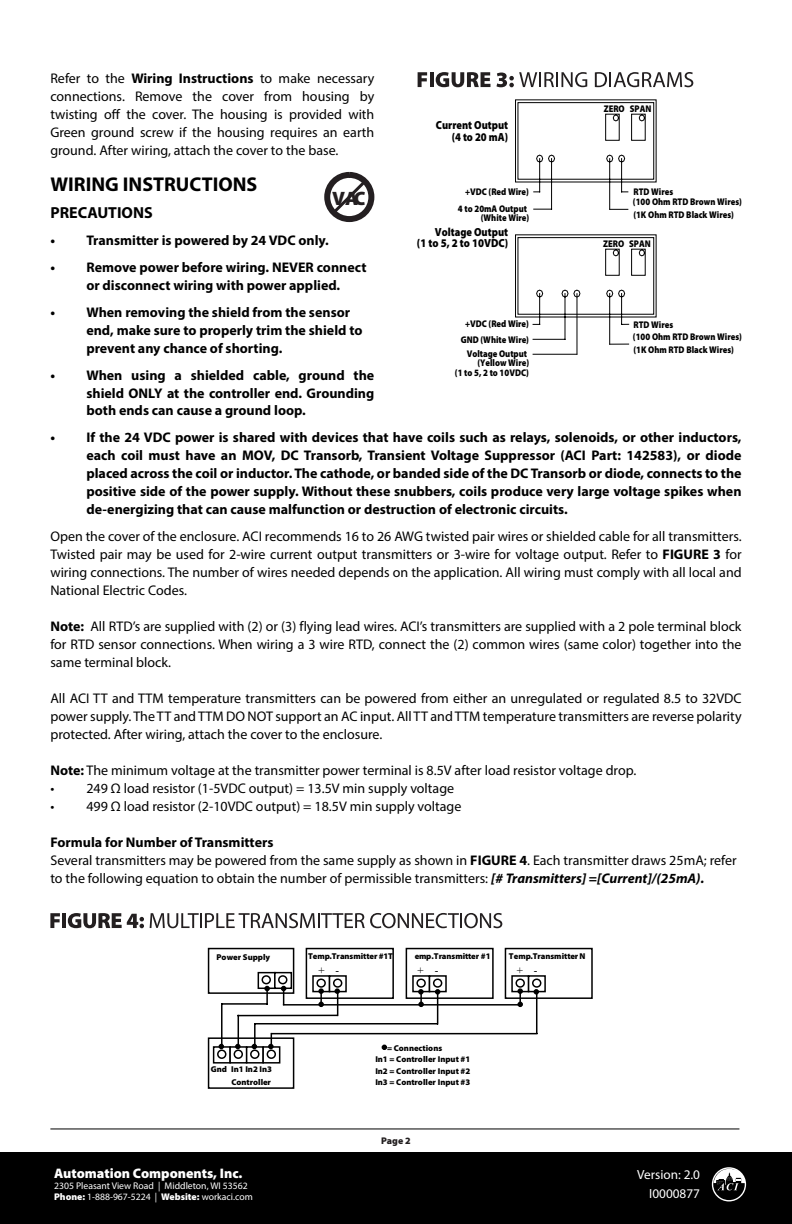
<style>
.page{position:relative;width:792px;height:1224px;background:#fff}
.page>*{position:absolute;margin:0;border:0;box-sizing:border-box;transform-origin:0 0}
.t1{font:700 20px "Myriad Pro";color:#000}
.t2{font:900 19.4px "Myriad Pro";color:#241f21}
.t3{font:700 16px "Myriad Pro";color:#000}
.t4{font:14px/18px "Myriad Pro";color:#000;text-align:justify}
.t5{font:700 14px/18px "Myriad Pro";color:#000}
.t6{font:900 13.8px "Myriad Pro";color:#fff}
.t7{font:13.2px/19px "Myriad Pro";color:#fff;text-align:right}
.t8{font:900 11.8px/11.8px "Myriad Pro";color:#000;text-align:right;scale:.87 1}
.t9{font:11px "Times New Roman";color:#000}
.t10{font:900 9.8px/9.8px "Myriad Pro";color:#000;text-align:right;scale:.87 1}
.t11{font:9.6px/11px "Myriad Pro";color:#fff}
.t12{font:900 9.6px "Myriad Pro";color:#231f20}
.t13{font:900 8.4px/11.6px "Myriad Pro";color:#000}
.s1{font-weight:700}
.s2{font-weight:700;font-style:italic}
.s3{font-weight:900}
</style>
<div class="page">
<div style="left:0;top:1152px;width:792px;height:72px;background:#000"></div>
<svg style="left:712px;top:1167px;width:34px;height:34px"></svg>
<hr style="left:50px;top:1128px;width:689px;height:1px;background:#000">
<svg style="left:515px;top:99px;width:142px;height:246px"></svg>
<hr style="left:576px;top:294px;width:1px;height:60px;background:#000">
<hr style="left:533px;top:354px;width:44px;height:1px;background:#000">
<div style="left:208px;top:948px;width:86px;height:46px;border:2px solid #000"></div>
<div style="left:208px;top:1037px;width:86px;height:52px;border:2px solid #000"></div>
<div style="left:306px;top:948px;width:88px;height:51px;background:#fff;border:2px solid #000"></div>
<div style="left:406px;top:948px;width:88px;height:51px;background:#fff;border:2px solid #000"></div>
<div style="left:505px;top:948px;width:88px;height:51px;background:#fff;border:2px solid #000"></div>
<div style="left:528px;top:975px;width:18px;height:17px;background:#fff;border:2px solid #000"></div>
<svg style="left:258px;top:972px;width:16px;height:17px"></svg>
<svg style="left:274px;top:972px;width:18px;height:2px"></svg>
<div style="left:213px;top:1046px;width:18px;height:18px;background:#fff;border:2px solid #000"></div>
<div style="left:229px;top:1046px;width:18px;height:18px;background:#fff;border:2px solid #000"></div>
<div style="left:246px;top:1046px;width:18px;height:18px;background:#fff;border:2px solid #000"></div>
<div style="left:262px;top:1046px;width:18px;height:18px;background:#fff;border:2px solid #000"></div>
<hr style="left:222px;top:1003px;width:45px;height:2px;background:#000">
<hr style="left:221px;top:1004px;width:2px;height:43px;background:#000">
<hr style="left:238px;top:1015px;width:99px;height:1px;background:#000">
<hr style="left:238px;top:1016px;width:1px;height:31px;background:#000">
<hr style="left:254px;top:1024px;width:2px;height:23px;background:#000">
<hr style="left:255px;top:1023px;width:182px;height:1px;background:#000">
<hr style="left:437px;top:992px;width:1px;height:32px;background:#000">
<hr style="left:272px;top:1033px;width:265px;height:1px;background:#000">
<hr style="left:536px;top:993px;width:1px;height:40px;background:#000">
<svg style="left:216px;top:1034px;width:61px;height:26px"></svg>
<svg style="left:382px;top:1045px;width:5px;height:5px"></svg>
<svg style="left:261px;top:974px;width:281px;height:41px"></svg>
<svg style="left:331px;top:178px;width:38px;height:38px"></svg>
<div style="left:324px;top:172px;width:50px;height:50px;border:6px solid #241f21;border-radius:50%"></div>
<svg style="left:418px;top:72px;width:9px;height:15px"></svg>
<hr style="left:430px;top:72px;width:4px;height:15px;background:#231f20">
<svg style="left:436px;top:72px;width:54px;height:15px"></svg>
<svg style="left:496px;top:72px;width:91px;height:15px"></svg>
<svg style="left:595px;top:72px;width:98px;height:15px"></svg>
<svg style="left:50px;top:913px;width:10px;height:15px"></svg>
<hr style="left:62px;top:913px;width:4px;height:15px;background:#231f20">
<svg style="left:68px;top:913px;width:76px;height:15px"></svg>
<svg style="left:150px;top:913px;width:352px;height:15px"></svg>
<p class="t4" style="left:50px;top:69px;width:326px">Refer to the <span class="s1">Wiring Instructions</span> to make necessary connections. Remove the cover from housing by twisting off the cover. The housing is provided with Green ground screw if the housing requires an earth ground. After wiring, attach the cover to the base.</p>
<p class="t1" style="left:50px;top:171px;width:208px">WIRING INSTRUCTIONS</p>
<p class="t3" style="left:50px;top:202px;width:104px">PRECAUTIONS</p>
<p class="t5" style="left:50px;top:230px;width:280px">• Transmitter is powered by 24 VDC only.</p>
<p class="t5" style="left:86px;top:257px;width:282px;text-indent:-36px">• Remove power before wiring. NEVER connect or disconnect wiring with power applied.</p>
<p class="t5" style="left:86px;top:302px;width:278px;text-indent:-36px">• When removing the shield from the sensor end, make sure to properly trim the shield to prevent any chance of shorting.</p>
<p class="t5" style="left:50px;top:365px;width:325px;text-align:right">• When using a shielded cable, ground the shield ONLY at the controller end. Grounding</p>
<h2 class="t2" style="left:332px;top:185px;width:35px">VAC</h2>
<p class="t8" style="left:436px;top:119px;width:85px">Current Output (4 to 20 mA)</p>
<p class="t10" style="left:458px;top:182px;width:83px;line-height:17px">+VDC (Red Wire)<br>4 to 20mA Output</p>
<p class="t10" style="left:481px;top:213px;width:57px">(White Wire)</p>
<p class="t8" style="left:417px;top:225px;width:106px">Voltage Output<br>(1 to 5, 2 to 10VDC)</p>
<p class="t10" style="left:461px;top:316px;width:80px;line-height:15.6px;text-align:center">+VDC (Red Wire)<br>GND (White Wire)</p>
<p class="t10" style="left:455px;top:348px;width:87px">Voltage Output (Yellow Wire)<br>(1 to 5, 2 to 10VDC)</p>
<p class="t10" style="left:604px;top:103px;width:56px">ZERO SPAN</p>
<p class="t10" style="left:633px;top:187px;width:127px;text-align:left">RTD Wires<br>(100 Ohm RTD Brown Wires)</p>
<p class="t10" style="left:633px;top:209px;width:117px">(1K Ohm RTD Black Wires)</p>
<p class="t10" style="left:603px;top:239px;width:56px">ZERO SPAN</p>
<p class="t10" style="left:633px;top:318px;width:127px;line-height:11.8px;text-align:left">RTD Wires<br>(100 Ohm RTD Brown Wires)</p>
<p class="t10" style="left:633px;top:344px;width:117px">(1K Ohm RTD Black Wires)</p>
<p class="t5" style="left:86px;top:401px;width:221px">both ends can cause a ground loop.</p>
<p class="t5" style="left:86px;top:428px;width:657px;text-align:justify;text-indent:-36px">• If the 24 VDC power is shared with devices that have coils such as relays, solenoids, or other inductors, each coil must have an MOV, DC Transorb, Transient Voltage Suppressor (ACI Part: 142583), or diode placed across the coil or inductor. The cathode, or banded side of the DC Transorb or diode, connects to the positive side of the power supply. Without these snubbers, coils produce very large voltage spikes when de-energizing that can cause malfunction or destruction of electronic circuits.</p>
<p class="t4" style="left:50px;top:527px;width:693px">Open the cover of the enclosure. ACI recommends 16 to 26 AWG twisted pair wires or shielded cable for all transmitters.<br>Twisted pair may be used for 2-wire current output transmitters or 3-wire for voltage output. Refer to <span class="s1">FIGURE 3</span> for wiring connections. The number of wires needed depends on the application. All wiring must comply with all local and National Electric Codes.</p>
<p class="t4" style="left:50px;top:617px;width:693px"><span class="s1">Note:</span> All RTD’s are supplied with (2) or (3) flying lead wires. ACI’s transmitters are supplied with a 2 pole terminal block for RTD sensor connections. When wiring a 3 wire RTD, connect the (2) common wires (same color) together into the same terminal block.</p>
<p class="t4" style="left:50px;top:689px;width:693px">All ACI TT and TTM temperature transmitters can be powered from either an unregulated or regulated 8.5 to 32VDC power supply. The TT and TTM DO NOT support an AC input. All TT and TTM temperature transmitters are reverse polarity protected. After wiring, attach the cover to the enclosure.</p>
<p class="t4" style="left:50px;top:761px;width:587px"><span class="s1">Note:</span> The minimum voltage at the transmitter power terminal is 8.5V after load resistor voltage drop.</p>
<p class="t4" style="left:50px;top:779px;width:405px">• 249 Ω load resistor (1-5VDC output) = 13.5V min supply voltage</p>
<p class="t4" style="left:50px;top:797px;width:412px">• 499 Ω load resistor (2-10VDC output) = 18.5V min supply voltage</p>
<p class="t5" style="left:50px;top:833px;width:225px">Formula for Number of Transmitters</p>
<p class="t4" style="left:50px;top:851px;width:688px">Several transmitters may be powered from the same supply as shown in <span class="s1">FIGURE 4</span>. Each transmitter draws 25mA; refer to the following equation to obtain the number of permissible transmitters: <span class="s2">[# Transmitters] =[Current]/(25mA).</span></p>
<p class="t13" style="left:216px;top:951px;width:55px">Power Supply</p>
<p class="t13" style="left:211px;top:1063px;width:63px">Gnd In1 In2 In3</p>
<p class="t13" style="left:231px;top:1076px;width:41px">Controller</p>
<p class="t6" style="left:54px;top:1164px;width:190px">Automation Components, Inc.</p>
<p class="t11" style="left:54px;top:1180px;width:200px">2305 Pleasant View Road | Middleton, WI 53562<br><span class="s3">Phone:</span> 1-888-967-5224 | <span class="s3">Website:</span> workaci.com</p>
<p class="t13" style="left:308px;top:950px;width:87px">Temp.Transmitter #1T</p>
<p class="t13" style="left:415px;top:950px;width:77px">emp.Transmitter #1</p>
<p class="t13" style="left:509px;top:950px;width:78px">Temp.Transmitter N</p>
<p class="t9" style="left:318px;top:963px;width:22px">+ -</p>
<p class="t9" style="left:418px;top:963px;width:22px">+ -</p>
<p class="t9" style="left:517px;top:963px;width:22px">+ -</p>
<p class="t13" style="left:375px;top:1042px;width:97px;text-indent:12px">= Connections<br>In1 = Controller Input #1<br>In2 = Controller Input #2<br>In3 = Controller Input #3</p>
<p class="t12" style="left:381px;top:1135px;width:31px">Page 2</p>
<p class="t7" style="left:637px;top:1165px;width:64px">Version: 2.0<br>I0000877</p>
</div>
